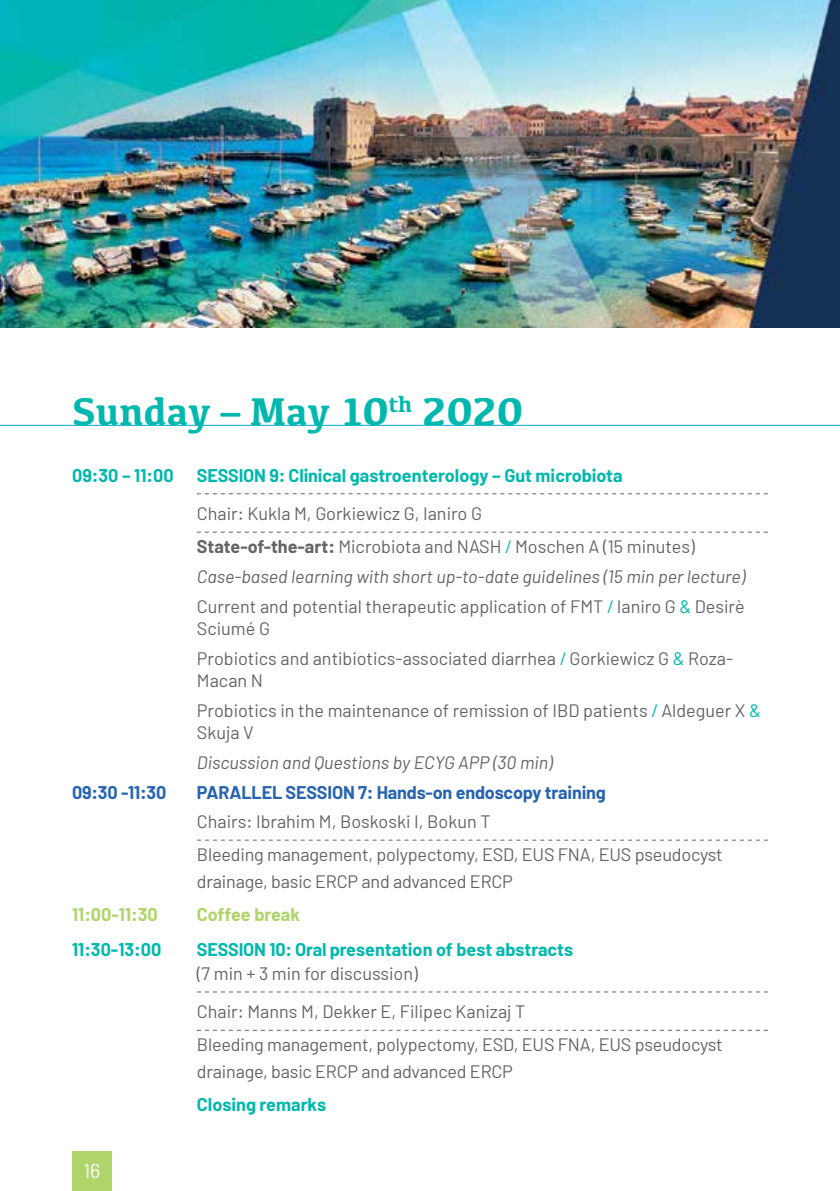
<style>
.page{position:relative;width:840px;height:1191px;background:#fff}
.page>*{position:absolute;margin:0;border:0;box-sizing:border-box;transform-origin:0 0}
.t1{font:700 40px "Kefa";color:#00b8ad}
.t2{font:20px "Barlow";color:#fff}
.t3{font:18px/30px "Barlow";color:#636466}
.t4{font:italic 18px/30px "Barlow";color:#636466}
.t5{font:700 18px "Barlow";color:#00b8ad}
.t6{font:700 18px "Barlow";letter-spacing:-.01em;color:#2764b0}
.t7{font:700 18px "Barlow";color:#afd46a}
.s1{font-weight:700}
.s2{color:#00b8ad}
.s3{font-style:normal}
.s4{font-style:normal;color:#00b8ad}
</style>
<div class="page">
<div style="left:72px;top:1151px;width:40px;height:40px;background:#afd46a"></div>
<hr style="left:0;top:425px;width:839px;height:1px;background:#0ac">
<svg style="left:197px;top:493px;width:570px;height:1px"></svg>
<svg style="left:197px;top:531px;width:570px;height:1px"></svg>
<svg style="left:197px;top:839px;width:570px;height:1px"></svg>
<svg style="left:197px;top:991px;width:570px;height:1px"></svg>
<svg style="left:197px;top:1029px;width:570px;height:1px"></svg>
<img style="left:0;top:0;width:839px;height:328px">
<h1 class="t1" style="left:72px;top:384px;width:452px">Sunday – May 10<sup>th</sup> 2020</h1>
<p class="t5" style="left:72px;top:464px;width:103px">09:30 – 11:00</p>
<p class="t5" style="left:197px;top:464px;width:427px">SESSION 9: Clinical gastroenterology – Gut microbiota</p>
<p class="t3" style="left:197px;top:497px;width:499px;line-height:33px">Chair: Kukla M, Gorkiewicz G, Ianiro G<br><span class="s1">State-of-the-art:</span> Microbiota and NASH <span class="s2">/</span> Moschen A (15 minutes)</p>
<p class="t4" style="left:197px;top:561px;width:549px">Case-based learning with short up-to-date guidelines (15 min per lecture)<br><span class="s3">Current and potential therapeutic application of FMT</span> <span class="s4">/</span> <span class="s3">Ianiro G</span> <span class="s4">&amp;</span> <span class="s3">Desirè</span></p>
<p class="t3" style="left:197px;top:613px;width:537px">Sciumé G<br>Probiotics and antibiotics-associated diarrhea <span class="s2">/</span> Gorkiewicz G <span class="s2">&amp;</span> Roza-</p>
<p class="t3" style="left:197px;top:665px;width:565px">Macan N<br>Probiotics in the maintenance of remission of IBD patients <span class="s2">/</span> Aldeguer X <span class="s2">&amp;</span></p>
<p class="t3" style="left:197px;top:716px;width:58px">Skuja V</p>
<p class="t4" style="left:197px;top:746px;width:357px">Discussion and Questions by ECYG APP (30 min)</p>
<p class="t6" style="left:72px;top:781px;width:96px">09:30 -11:30</p>
<p class="t6" style="left:197px;top:781px;width:410px">PARALLEL SESSION 7: Hands-on endoscopy training</p>
<p class="t3" style="left:197px;top:805px;width:527px;line-height:32.4px">Chairs: Ibrahim M, Boskoski I, Bokun T<br>Bleeding management, polypectomy, ESD, EUS FNA, EUS pseudocyst</p>
<p class="t3" style="left:197px;top:865px;width:317px">drainage, basic ERCP and advanced ERCP</p>
<p class="t7" style="left:72px;top:903px;width:87px">11:00-11:30</p>
<p class="t7" style="left:197px;top:903px;width:104px">Coffee break</p>
<p class="t5" style="left:72px;top:938px;width:91px">11:30-13:00</p>
<p class="t5" style="left:197px;top:938px;width:377px">SESSION 10: Oral presentation of best abstracts</p>
<p class="t3" style="left:197px;top:954px;width:329px;line-height:38.4px">(7 min + 3 min for discussion)<br>Chair: Manns M, Dekker E, Filipec Kanizaj T</p>
<p class="t3" style="left:197px;top:1030px;width:527px;line-height:27px">Bleeding management, polypectomy, ESD, EUS FNA, EUS pseudocyst drainage, basic ERCP and advanced ERCP</p>
<p class="t5" style="left:197px;top:1093px;width:131px">Closing remarks</p>
<p class="t2" style="left:83px;top:1158px;width:19px">16</p>
</div>
